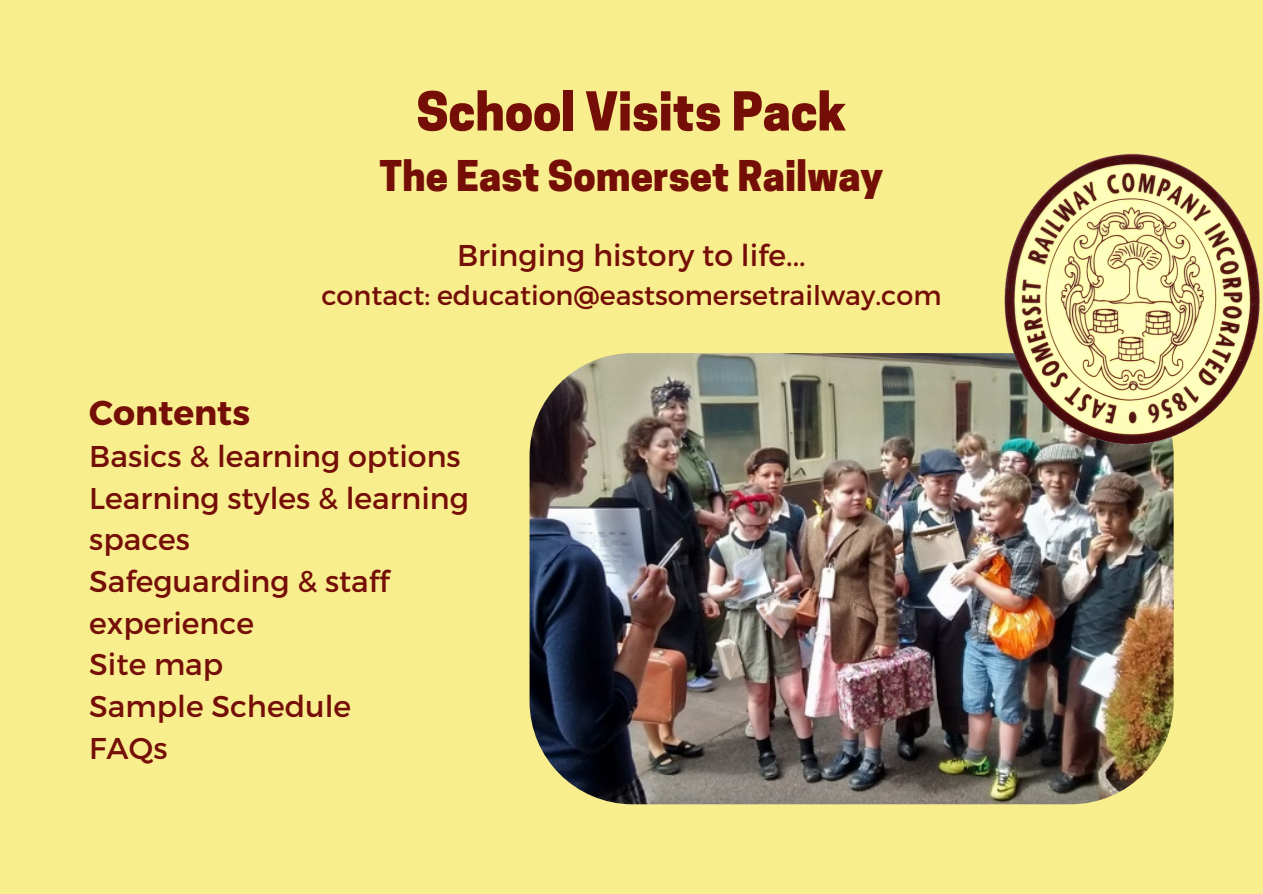
<style>
.page{position:relative;width:1263px;height:894px;background:#fff}
.page>*{position:absolute;margin:0;border:0;box-sizing:border-box;transform-origin:0 0}
.t1{font:800 50.25px "Cooper Hewitt";color:#740e07}
.t2{font:800 39.75px "Cooper Hewitt";color:#740e07}
.t3{font:700 34.5px "Montserrat";color:#740e07}
.t4{font:30px/41.7px "Montserrat";color:#740e07}
.t5{font:27px "Montserrat";color:#740e07}
</style>
<div class="page">
<div style="left:0;top:0;width:1263px;height:893px;background:#f8ee8e"></div>
<img style="left:529px;top:353px;width:645px;height:451px;border-radius:103px">
<img style="left:999px;top:153px;width:261px;height:294px">
<p class="t1" style="left:416px;top:93px;width:432px">School Visits Pack</p>
<p class="t2" style="left:380px;top:161px;width:505px">The East Somerset Railway</p>
<p class="t4" style="left:457px;top:232px;width:350px">Bringing history to life...</p>
<p class="t5" style="left:321px;top:278px;width:622px">contact: education@eastsomersetrailway.com</p>
<p class="t3" style="left:89px;top:390px;width:162px">Contents</p>
<p class="t4" style="left:89px;top:434px;width:373px">Basics &amp; learning options</p>
<p class="t4" style="left:89px;top:475px;width:381px">Learning styles &amp; learning spaces</p>
<p class="t4" style="left:89px;top:558px;width:302px">Safeguarding &amp; staff experience</p>
<p class="t4" style="left:89px;top:642px;width:135px">Site map</p>
<p class="t4" style="left:89px;top:683px;width:263px">Sample Schedule</p>
<p class="t4" style="left:89px;top:725px;width:80px">FAQs</p>
</div>
